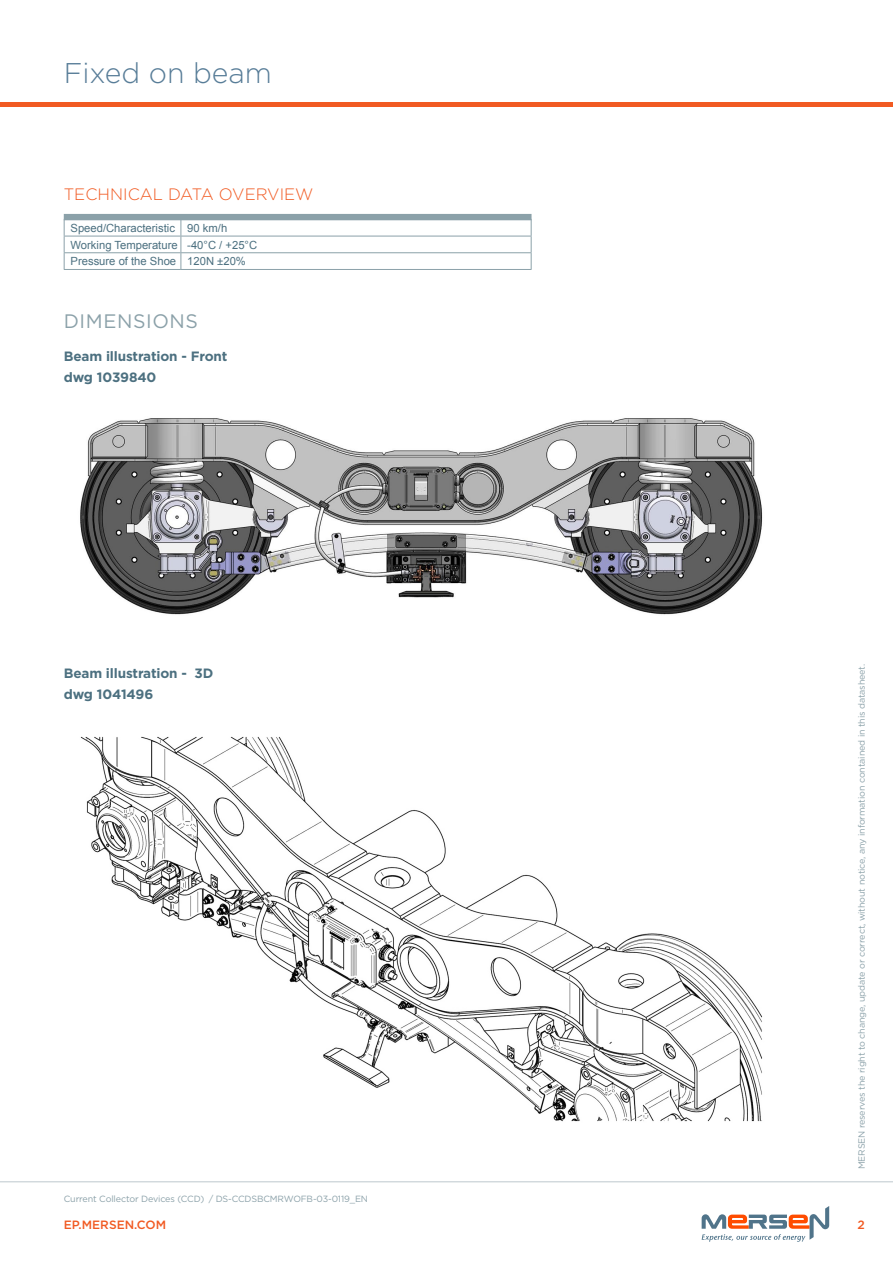
<style>
.page{position:relative;width:893px;height:1263px;background:#fff}
.page>*{position:absolute;margin:0;border:0;box-sizing:border-box;transform-origin:0 0}
.t1{font:300 28.5px "Gotham";color:#587d98}
.t2{font:19.5px "Gotham";letter-spacing:.03em;color:#8ba1a9}
.t3{font:300 16.5px "Gotham";color:#f15a22}
.t4{font:700 13.5px/20.4px "Gotham";letter-spacing:-.01em;color:#4c7080}
.t5{font:500 12px "Gotham";color:#f15a22}
.t6{font:11.25px/16.6px "Arial";color:#4c7080}
.t7{font:9px "Gotham";letter-spacing:-.015em;color:#8ba1a9}
</style>
<div class="page">
<hr style="left:0;top:102px;width:893px;height:4px;background:#f15a22">
<hr style="left:0;top:1181px;width:893px;height:1px;background:#bec8cd">
<svg style="left:702px;top:1206px;width:127px;height:36px"></svg>
<div style="left:64px;top:214px;width:467px;height:6px;background:#8ba1a9"></div>
<hr style="left:64px;top:236px;width:117px;height:1px;background:#8ba1a9">
<hr style="left:181px;top:236px;width:350px;height:1px;background:#8ba1a9">
<hr style="left:64px;top:252px;width:117px;height:1px;background:#8ba1a9">
<svg style="left:64px;top:220px;width:1px;height:49px"></svg>
<hr style="left:64px;top:269px;width:117px;height:1px;background:#8ba1a9">
<hr style="left:181px;top:252px;width:350px;height:1px;background:#8ba1a9">
<svg style="left:181px;top:220px;width:1px;height:49px"></svg>
<svg style="left:531px;top:220px;width:1px;height:49px"></svg>
<hr style="left:181px;top:269px;width:350px;height:1px;background:#8ba1a9">
<img style="left:80px;top:418px;width:683px;height:197px">
<img style="left:80px;top:736px;width:682px;height:386px">
<h1 class="t1" style="left:64px;top:55px;width:210px">Fixed on beam</h1>
<h3 class="t3" style="left:64px;top:184px;width:251px">TECHNICAL DATA OVERVIEW</h3>
<p class="t6" style="left:71px;top:220px;width:188px">Speed/Characteristic 90 km/h<br>Working Temperature -40°C / +25°C<br>Pressure of the Shoe 120N ±20%</p>
<h2 class="t2" style="left:64px;top:309px;width:136px">DIMENSIONS</h2>
<h3 class="t4" style="left:64px;top:346px;width:165px">Beam illustration - Front dwg 1039840</h3>
<h3 class="t4" style="left:64px;top:663px;width:151px">Beam illustration - 3D dwg 1041496</h3>
<p class="t7" style="left:856px;top:1169px;width:507px;rotate:-90deg">MERSEN reserves the right to change, update or correct, without notice, any information contained in this datasheet.</p>
<p class="t7" style="left:64px;top:1193px;width:306px">Current Collector Devices (CCD) / DS-CCDSBCMRWOFB-03-0119_EN</p>
<h3 class="t5" style="left:64px;top:1217px;width:104px">EP.MERSEN.COM</h3>
<h3 class="t5" style="left:857px;top:1217px;width:9px">2</h3>
</div>
